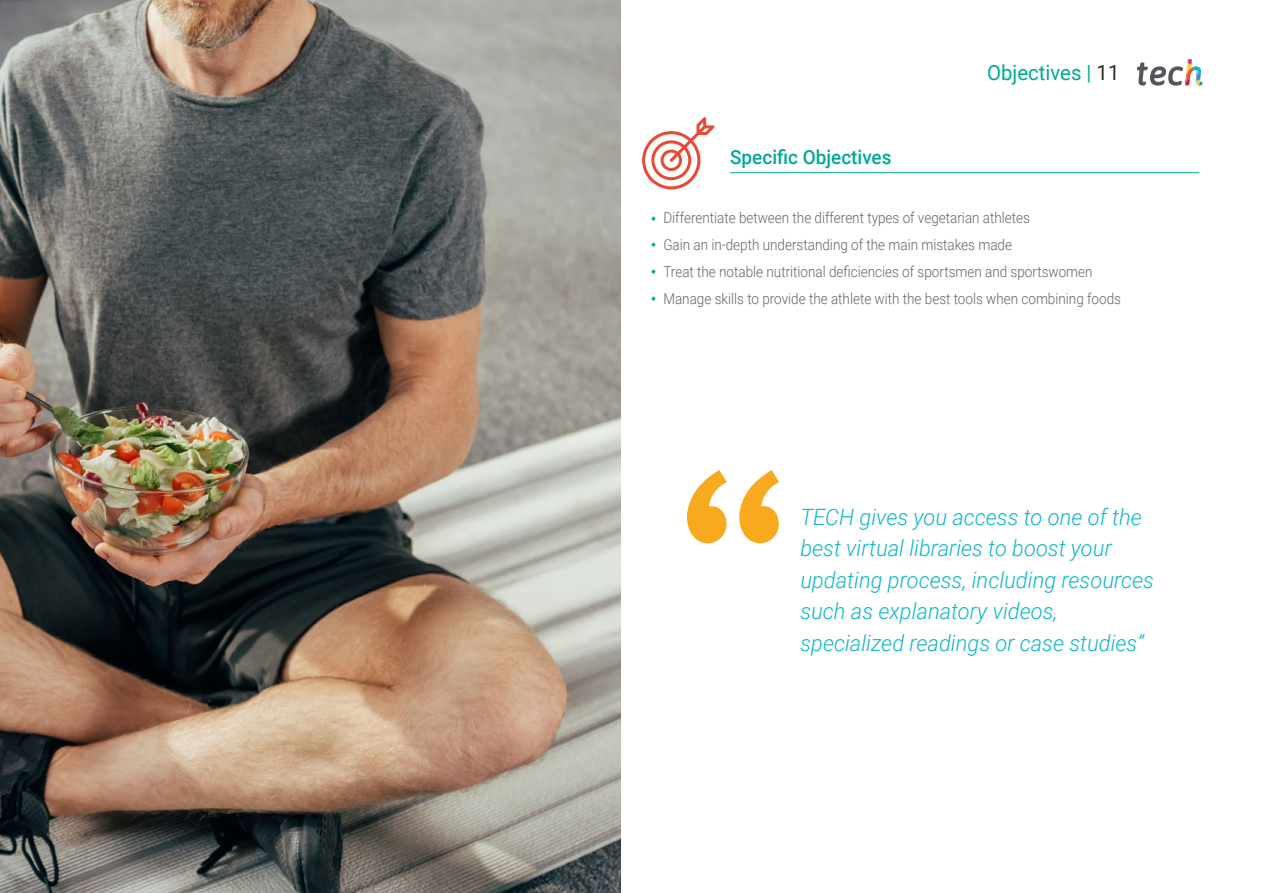
<style>
.page{position:relative;width:1263px;height:893px;background:#fff}
.page>*{position:absolute;margin:0;border:0;box-sizing:border-box;transform-origin:0 0}
.t1{font:italic 300 22.5px/31.5px "Roboto";color:#0fb6cf}
.t2{font:21px "Roboto";color:#00a996}
.t3{font:500 19.5px "Roboto";color:#00a996}
.t4{font:300 15px/26.7px "Roboto";color:#61646a;scale:.9 1}
.s1{color:#312e20}
</style>
<div class="page">
<hr style="left:730px;top:172px;width:469px;height:1px;background:#00a996">
<svg style="left:642px;top:117px;width:72px;height:72px"></svg>
<svg style="left:687px;top:470px;width:92px;height:73px"></svg>
<img style="left:0;top:0;width:621px;height:893px">
<svg style="left:1137px;top:59px;width:65px;height:27px"></svg>
<h3 class="t3" style="left:730px;top:144px;width:163px">Specific Objectives</h3>
<h2 class="t2" style="left:987px;top:57px;width:134px">Objectives | <span class="s1">11</span></h2>
<p class="t4" style="left:663px;top:204px;width:510px">Differentiate between the different types of vegetarian athletes<br>Gain an in-depth understanding of the main mistakes made<br>Treat the notable nutritional deficiencies of sportsmen and sportswomen Manage skills to provide the athlete with the best tools when combining foods</p>
<h1 class="t1" style="left:800px;top:500px;width:355px">TECH gives you access to one of the best virtual libraries to boost your updating process, including resources such as explanatory videos, specialized readings or case studies”</h1>
</div>
